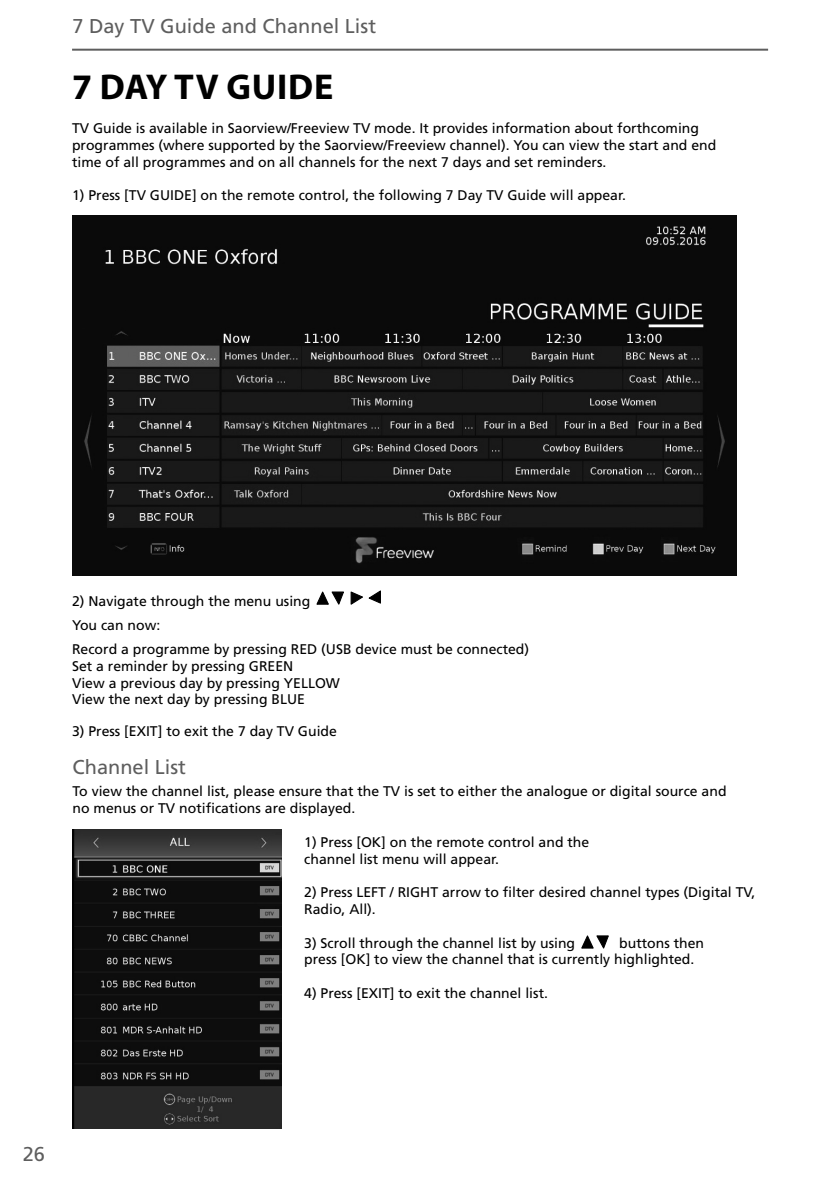
<style>
.page{position:relative;width:840px;height:1191px;background:#fff}
.page>*{position:absolute;margin:0;border:0;box-sizing:border-box;transform-origin:0 0}
.t1{font:700 36px "Myriad Pro";letter-spacing:.02em;color:#000}
.t2{font:20px "Frutiger LT Std";color:#5e5e5e}
.t3{font:14px/16.8px "Frutiger LT Std";color:#000}
</style>
<div class="page">
<hr style="left:72px;top:49px;width:695px;height:2px;background:#5e5e5e">
<svg style="left:316px;top:590px;width:64px;height:15px"></svg>
<img style="left:72px;top:215px;width:664px;height:361px">
<img style="left:72px;top:829px;width:209px;height:299px">
<svg style="left:581px;top:935px;width:28px;height:14px"></svg>
<h2 class="t2" style="left:72px;top:18px;width:305px">7 Day TV Guide and Channel List</h2>
<h1 class="t1" style="left:72px;top:73px;width:262px">7 DAY TV GUIDE</h1>
<p class="t3" style="left:72px;top:121px;width:645px">TV Guide is available in Saorview/Freeview TV mode. It provides information about forthcoming programmes (where supported by the Saorview/Freeview channel). You can view the start and end time of all programmes and on all channels for the next 7 days and set reminders.</p>
<p class="t3" style="left:72px;top:188px;width:555px">1) Press [TV GUIDE] on the remote control, the following 7 Day TV Guide will appear.</p>
<p class="t3" style="left:72px;top:590px;width:458px;line-height:24px">2) Navigate through the menu using<br>You can now:<br>Record a programme by pressing RED (USB device must be connected)</p>
<p class="t3" style="left:72px;top:658px;width:269px">Set a reminder by pressing GREEN<br>View a previous day by pressing YELLOW<br>View the next day by pressing BLUE</p>
<p class="t3" style="left:72px;top:724px;width:266px">3) Press [EXIT] to exit the 7 day TV Guide</p>
<h2 class="t2" style="left:72px;top:759px;width:115px">Channel List</h2>
<p class="t3" style="left:72px;top:784px;width:655px">To view the channel list, please ensure that the TV is set to either the analogue or digital source and no menus or TV notifications are displayed.</p>
<p class="t3" style="left:304px;top:834px;width:286px">1) Press [OK] on the remote control and the channel list menu will appear.</p>
<p class="t3" style="left:304px;top:885px;width:452px">2) Press LEFT / RIGHT arrow to filter desired channel types (Digital TV,<br>Radio, All).</p>
<p class="t3" style="left:304px;top:935px;width:272px">3) Scroll through the channel list by using</p>
<p class="t3" style="left:304px;top:935px;width:401px;text-indent:315px">buttons then press [OK] to view the channel that is currently highlighted.</p>
<p class="t3" style="left:304px;top:986px;width:245px">4) Press [EXIT] to exit the channel list.</p>
<h2 class="t2" style="left:23px;top:1146px;width:24px">26</h2>
</div>
